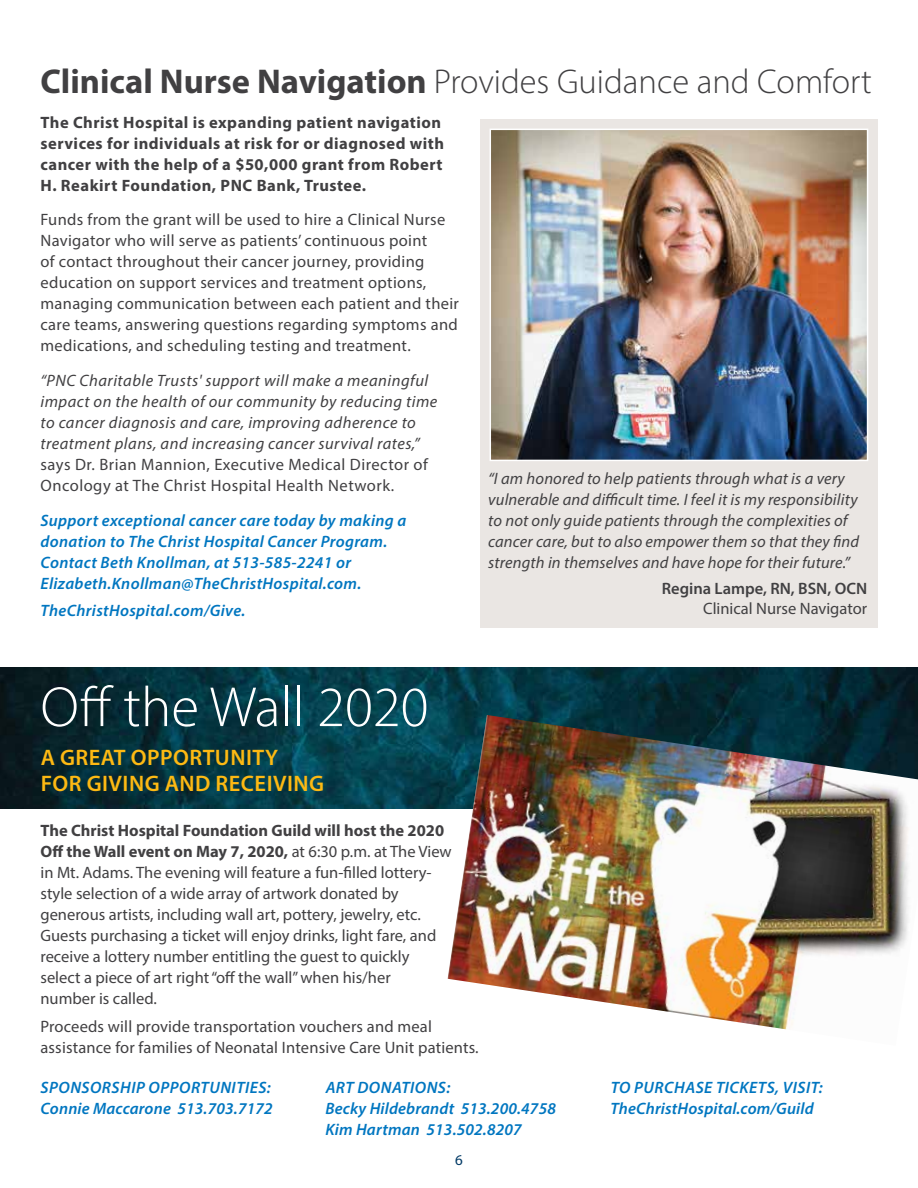
<style>
.page{position:relative;width:918px;height:1188px;background:#fff}
.page>*{position:absolute;margin:0;border:0;box-sizing:border-box;transform-origin:0 0}
.t1{font:300 57px "Myriad Pro";color:#fff}
.t2{font:300 34.5px "Myriad Pro";color:#414042}
.t3{font:600 22.5px/25.5px "Myriad Pro";letter-spacing:.02em;color:#fdb913}
.t4{font:16.5px/21px "Myriad Pro";letter-spacing:.015em;color:#414042}
.t5{font:italic 600 16.5px/21px "Myriad Pro";letter-spacing:.02em;color:#0076c0}
.t6{font:italic 16.5px/21px "Myriad Pro";letter-spacing:.01em;color:#414042}
.t7{font:italic 16.5px/21px "Myriad Pro";letter-spacing:.03em;color:#414042}
.t8{font:700 16.5px/21px "Myriad Pro";letter-spacing:.03em;color:#414042}
.t9{font:600 16.5px "Myriad Pro";color:#414042}
.t10{font:15px "Myriad Pro";color:#003965}
.s1{font-weight:700}
</style>
<div class="page">
<img style="left:0;top:668px;width:918px;height:140px">
<img style="left:448px;top:715px;width:470px;height:315px">
<div style="left:480px;top:119px;width:398px;height:508px;background:#eae6e3"></div>
<img style="left:493px;top:132px;width:372px;height:326px">
<div style="left:490px;top:129px;width:378px;height:332px;border:2px solid #fff"></div>
<h2 class="t2" style="left:40px;top:61px;width:833px"><span class="s1">Clinical Nurse Navigation</span> Provides Guidance and Comfort</h2>
<p class="t8" style="left:40px;top:111px;width:405px">The Christ Hospital is expanding patient navigation services for individuals at risk for or diagnosed with cancer with the help of a $50,000 grant from Robert H. Reakirt Foundation, PNC Bank, Trustee.</p>
<p class="t4" style="left:40px;top:209px;width:420px">Funds from the grant will be used to hire a Clinical Nurse Navigator who will serve as patients’ continuous point<br>of contact throughout their cancer journey, providing education on support services and treatment options, managing communication between each patient and their care teams, answering questions regarding symptoms and medications, and scheduling testing and treatment.</p>
<p class="t7" style="left:40px;top:370px;width:398px">“PNC Charitable Trusts' support will make a meaningful impact on the health of our community by reducing time to cancer diagnosis and care, improving adherence to treatment plans, and increasing cancer survival rates,”</p>
<p class="t4" style="left:40px;top:454px;width:389px">says Dr. Brian Mannion, Executive Medical Director of<br>Oncology at The Christ Hospital Health Network.</p>
<p class="t5" style="left:40px;top:509px;width:368px">Support exceptional cancer care today by making a donation to The Christ Hospital Cancer Program.<br>Contact Beth Knollman, at 513-585-2241 or Elizabeth.Knollman@TheChristHospital.com.</p>
<p class="t5" style="left:40px;top:600px;width:206px">TheChristHospital.com/Give.</p>
<p class="t6" style="left:488px;top:467px;width:373px">“I am honored to help patients through what is a very vulnerable and difficult time. I feel it is my responsibility to not only guide patients through the complexities of cancer care, but to also empower them so that they find strength in themselves and have hope for their future.”</p>
<p class="t9" style="left:662px;top:578px;width:207px">Regina Lampe, RN, BSN, OCN</p>
<p class="t4" style="left:703px;top:598px;width:166px">Clinical Nurse Navigator</p>
<h1 class="t1" style="left:40px;top:673px;width:389px">Off the Wall 2020</h1>
<h3 class="t3" style="left:41px;top:744px;width:285px">A GREAT OPPORTUNITY<br>FOR GIVING AND RECEIVING</h3>
<p class="t4" style="left:40px;top:820px;width:413px"><span class="s1">The Christ Hospital Foundation Guild will host the 2020<br>Off the Wall event on May 7, 2020,</span> at 6:30 p.m. at The View in Mt. Adams. The evening will feature a fun-filled lottery&shy;style selection of a wide array of artwork donated by generous artists, including wall art, pottery, jewelry, etc.<br>Guests purchasing a ticket will enjoy drinks, light fare, and receive a lottery number entitling the guest to quickly select a piece of art right “off the wall” when his/her<br>number is called.</p>
<p class="t4" style="left:40px;top:1016px;width:440px">Proceeds will provide transportation vouchers and meal assistance for families of Neonatal Intensive Care Unit patients.</p>
<p class="t5" style="left:40px;top:1076px;width:234px">SPONSORSHIP OPPORTUNITIES:<br>Connie Maccarone 513.703.7172</p>
<p class="t5" style="left:326px;top:1076px;width:232px">ART DONATIONS:<br>Becky Hildebrandt 513.200.4758<br>Kim Hartman 513.502.8207</p>
<p class="t5" style="left:611px;top:1076px;width:214px">TO PURCHASE TICKETS, VISIT:<br>TheChristHospital.com/Guild</p>
<p class="t10" style="left:455px;top:1150px;width:9px">6</p>
</div>
